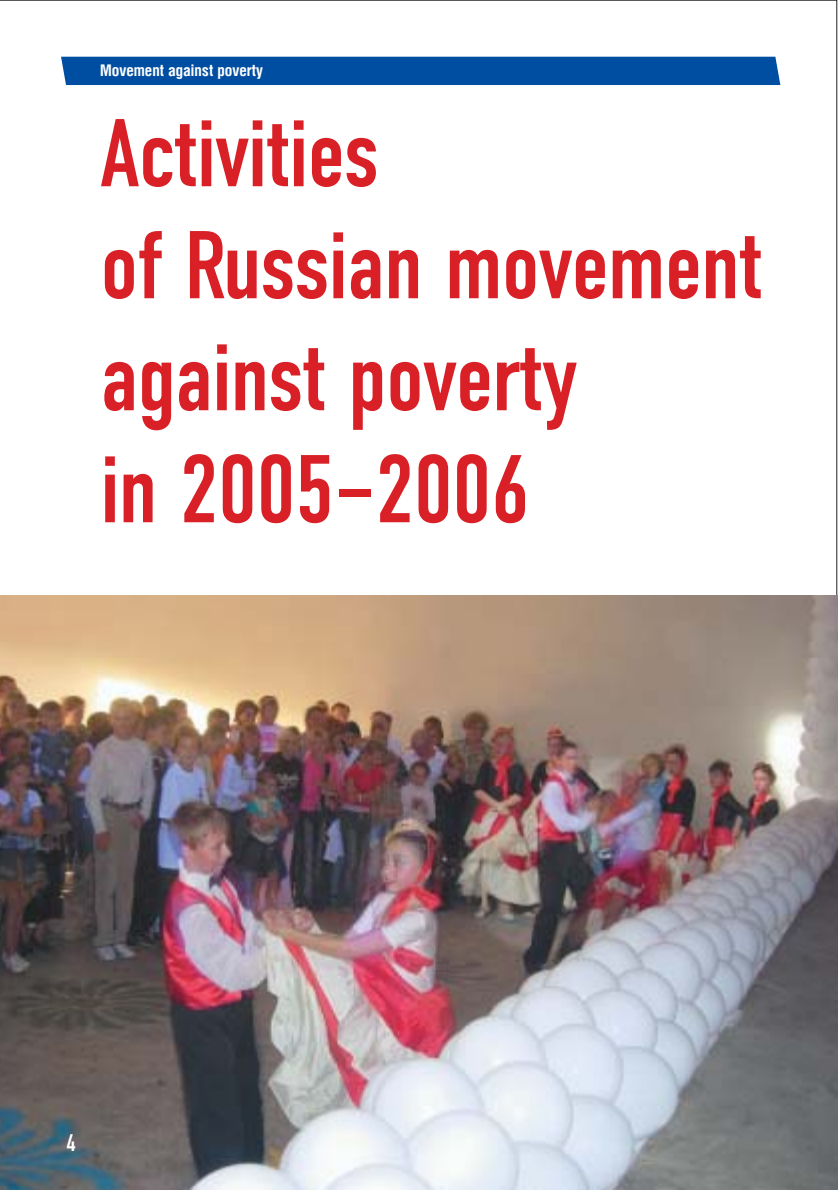
<style>
.page{position:relative;width:838px;height:1190px;background:#fff}
.page>*{position:absolute;margin:0;border:0;box-sizing:border-box;transform-origin:0 0}
.t1{font:96px/112px "DIN Condensed C";letter-spacing:-.015em;color:#da2027}
.t2{font:24px "DIN Condensed C";color:#fff}
.t3{font:700 16px "Helios Cond";color:#fff}
</style>
<div class="page">
<img style="left:0;top:595px;width:837px;height:595px">
<div style="left:61px;top:57px;width:719px;height:28px;background:#004ea1"></div>
<p class="t3" style="left:100px;top:64px;width:165px">Movement against poverty</p>
<p class="t1" style="left:100px;top:107px;width:665px">Activities<br>of Russian movement against poverty<br>in 2005–2006</p>
<p class="t2" style="left:66px;top:1134px;width:12px">4</p>
</div>
